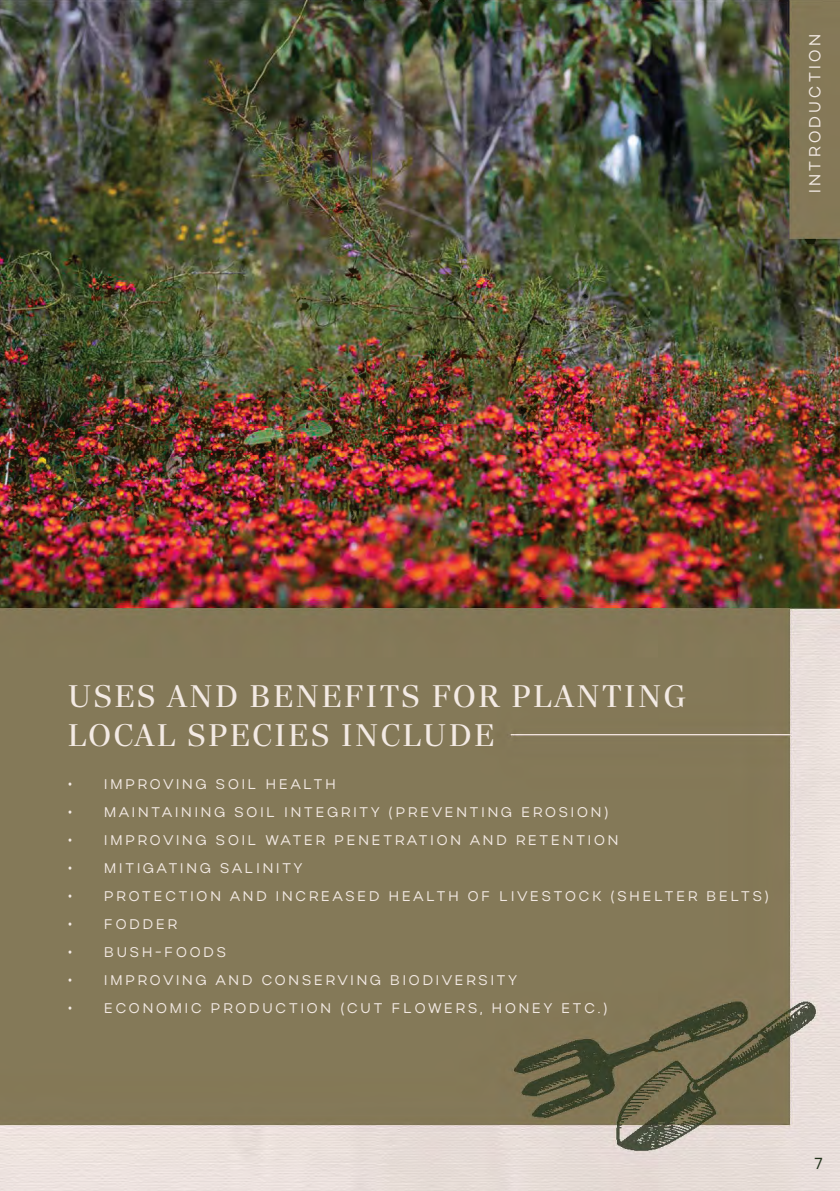
<style>
.page{position:relative;width:840px;height:1191px;background:#fff}
.page>*{position:absolute;margin:0;border:0;box-sizing:border-box;transform-origin:0 0}
.t1{font:32px/38.4px "Richmond Display";letter-spacing:.1em;color:#f3eae4}
.t2{font:16px "Actay";letter-spacing:.21em;color:#f3eae4}
.t3{font:16px "Actay";color:#21321b}
.t4{font:14px "Actay";letter-spacing:.21em;color:#f3eae4}
</style>
<div class="page">
<img style="left:0;top:0;width:839px;height:1191px">
<p class="t2" style="left:805px;top:193px;width:160px;rotate:-90deg">INTRODUCTION</p>
<p class="t1" style="left:68px;top:677px;width:618px">USES AND BENEFITS FOR PLANTING<br>LOCAL SPECIES INCLUDE</p>
<p class="t4" style="left:68px;top:775px;width:269px">• IMPROVING SOIL HEALTH</p>
<p class="t4" style="left:68px;top:803px;width:541px">• MAINTAINING SOIL INTEGRITY (PREVENTING EROSION)</p>
<p class="t4" style="left:68px;top:831px;width:551px">• IMPROVING SOIL WATER PENETRATION AND RETENTION</p>
<p class="t4" style="left:68px;top:859px;width:235px">• MITIGATING SALINITY</p>
<p class="t4" style="left:68px;top:887px;width:702px">• PROTECTION AND INCREASED HEALTH OF LIVESTOCK (SHELTER BELTS)</p>
<p class="t4" style="left:68px;top:915px;width:110px">• FODDER</p>
<p class="t4" style="left:68px;top:943px;width:159px">• BUSH-FOODS</p>
<p class="t4" style="left:68px;top:971px;width:450px">• IMPROVING AND CONSERVING BIODIVERSITY</p>
<p class="t4" style="left:68px;top:999px;width:540px">• ECONOMIC PRODUCTION (CUT FLOWERS, HONEY ETC.)</p>
<p class="t3" style="left:813px;top:1154px;width:10px">7</p>
</div>
